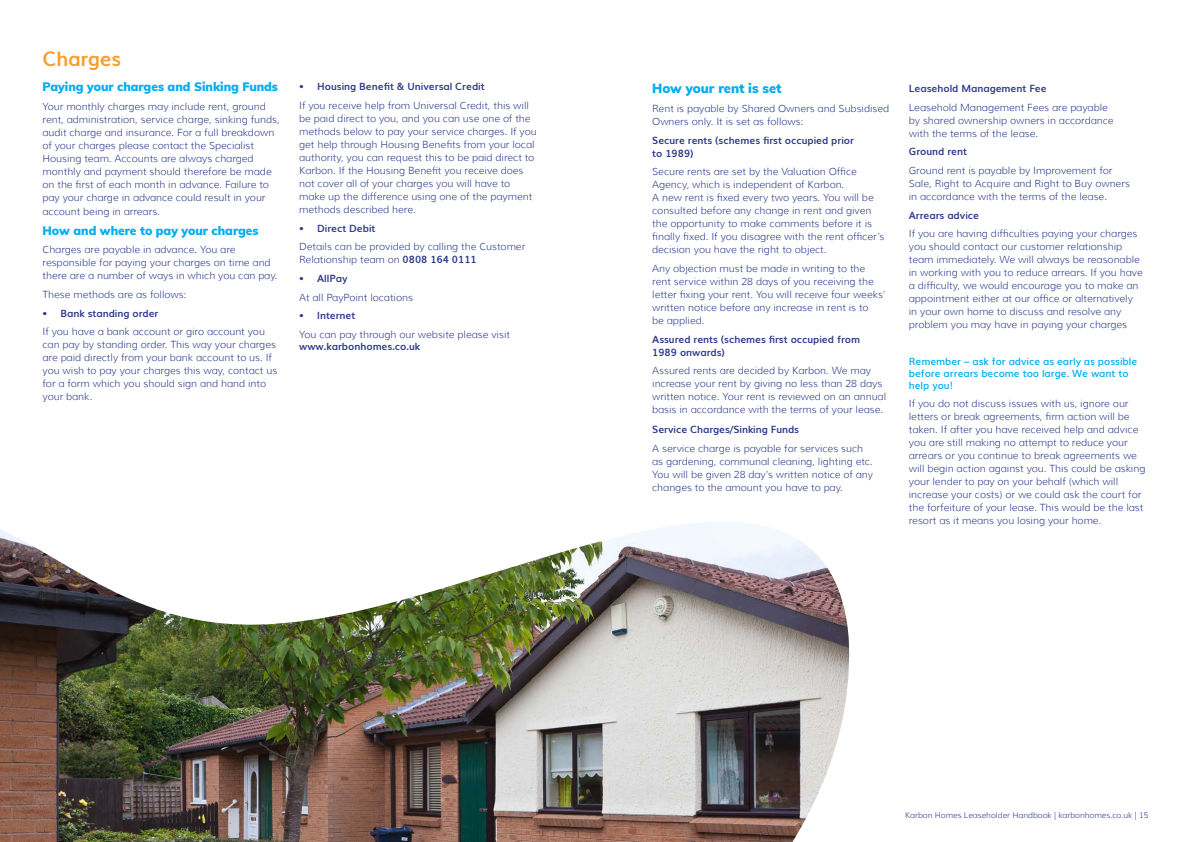
<style>
.page{position:relative;width:1191px;height:842px;background:#fff}
.page>*{position:absolute;margin:0;border:0;box-sizing:border-box;transform-origin:0 0}
.t1{font:700 20px "Muli";letter-spacing:-.01em;color:#f99d2a}
.t2{font:900 13px "Muli";color:#00aeef}
.t3{font:900 12px "Muli";color:#00aeef}
.t4{font:300 10px/13px "Muli";color:#2c398b}
.t5{font:700 10px/13px "Muli";color:#2c398b}
.t6{font:600 10px/12px "Muli";color:#00aeef}
.t7{font:300 8px "Muli";color:#2c398b}
.s1{font-weight:700}
</style>
<div class="page">
<img style="left:0;top:522px;width:850px;height:320px">
<h1 class="t1" style="left:43px;top:43px;width:80px">Charges</h1>
<p class="t3" style="left:43px;top:78px;width:237px">Paying your charges and Sinking Funds</p>
<p class="t4" style="left:43px;top:100px;width:239px">Your monthly charges may include rent, ground rent, administration, service charge, sinking funds, audit charge and insurance. For a full breakdown of your charges please contact the Specialist Housing team. Accounts are always charged monthly and payment should therefore be made on the first of each month in advance. Failure to pay your charge in advance could result in your</p>
<p class="t4" style="left:43px;top:205px;width:119px">account being in arrears.</p>
<p class="t3" style="left:43px;top:222px;width:217px">How and where to pay your charges</p>
<p class="t4" style="left:43px;top:243px;width:236px">Charges are payable in advance. You are responsible for paying your charges on time and there are a number of ways in which you can pay.</p>
<p class="t4" style="left:43px;top:288px;width:145px">These methods are as follows:</p>
<p class="t5" style="left:43px;top:306px;width:117px">• Bank standing order</p>
<p class="t4" style="left:43px;top:325px;width:236px">If you have a bank account or giro account you can pay by standing order. This way your charges are paid directly from your bank account to us. If you wish to pay your charges this way, contact us for a form which you should sign and hand into your bank.</p>
<p class="t5" style="left:299px;top:80px;width:187px">• Housing Benefit &amp; Universal Credit</p>
<p class="t4" style="left:299px;top:99px;width:239px">If you receive help from Universal Credit, this will be paid direct to you, and you can use one of the methods below to pay your service charges. If you get help through Housing Benefits from your local authority, you can request this to be paid direct to Karbon. If the Housing Benefit you receive does not cover all of your charges you will have to make up the difference using one of the payment methods described here.</p>
<p class="t5" style="left:299px;top:221px;width:78px">• Direct Debit</p>
<p class="t4" style="left:299px;top:240px;width:228px">Details can be provided by calling the Customer<br>Relationship team on <span class="s1">0808 164 0111</span></p>
<p class="t5" style="left:299px;top:271px;width:50px">• AllPay</p>
<p class="t4" style="left:299px;top:291px;width:115px">At all PayPoint locations</p>
<p class="t5" style="left:299px;top:309px;width:58px">• Internet</p>
<p class="t4" style="left:299px;top:328px;width:212px">You can pay through our website please visit</p>
<p class="t5" style="left:299px;top:339px;width:122px">www.karbonhomes.co.uk</p>
<h2 class="t2" style="left:652px;top:79px;width:131px">How your rent is set</h2>
<p class="t4" style="left:652px;top:102px;width:239px">Rent is payable by Shared Owners and Subsidised<br>Owners only. It is set as follows:</p>
<p class="t5" style="left:652px;top:133px;width:203px">Secure rents (schemes first occupied prior to 1989)</p>
<p class="t4" style="left:652px;top:165px;width:234px">Secure rents are set by the Valuation Office Agency, which is independent of Karbon.<br>A new rent is fixed every two years. You will be consulted before any change in rent and given the opportunity to make comments before it is finally fixed. If you disagree with the rent officer’s decision you have the right to object.</p>
<p class="t4" style="left:652px;top:262px;width:235px">Any objection must be made in writing to the rent service within 28 days of you receiving the letter fixing your rent. You will receive four weeks’ written notice before any increase in rent is to<br>be applied.</p>
<p class="t5" style="left:652px;top:332px;width:209px">Assured rents (schemes first occupied from<br>1989 onwards)</p>
<p class="t4" style="left:652px;top:364px;width:235px">Assured rents are decided by Karbon. We may increase your rent by giving no less than 28 days written notice. Your rent is reviewed on an annual basis in accordance with the terms of your lease.</p>
<p class="t5" style="left:652px;top:422px;width:148px">Service Charges/Sinking Funds</p>
<p class="t4" style="left:652px;top:442px;width:222px">A service charge is payable for services such as gardening, communal cleaning, lighting etc.<br>You will be given 28 day’s written notice of any changes to the amount you have to pay.</p>
<p class="t5" style="left:909px;top:81px;width:139px">Leasehold Management Fee</p>
<p class="t4" style="left:909px;top:101px;width:206px">Leasehold Management Fees are payable by shared ownership owners in accordance with the terms of the lease.</p>
<p class="t5" style="left:909px;top:144px;width:60px">Ground rent</p>
<p class="t4" style="left:909px;top:164px;width:223px">Ground rent is payable by Improvement for<br>Sale, Right to Acquire and Right to Buy owners in accordance with the terms of the lease.</p>
<p class="t5" style="left:909px;top:208px;width:72px">Arrears advice</p>
<p class="t4" style="left:909px;top:227px;width:235px">If you are having difficulties paying your charges you should contact our customer relationship team immediately. We will always be reasonable in working with you to reduce arrears. If you have a difficulty, we would encourage you to make an appointment either at our office or alternatively in your own home to discuss and resolve any problem you may have in paying your charges</p>
<p class="t6" style="left:909px;top:354px;width:230px">Remember – ask for advice as early as possible before arrears become too large. We want to help you!</p>
<p class="t4" style="left:909px;top:397px;width:238px">If you do not discuss issues with us, ignore our letters or break agreements, firm action will be taken. If after you have received help and advice you are still making no attempt to reduce your arrears or you continue to break agreements we will begin action against you. This could be asking your lender to pay on your behalf (which will increase your costs) or we could ask the court for the forfeiture of your lease. This would be the last resort as it means you losing your home.</p>
<p class="t7" style="left:905px;top:810px;width:245px">Karbon Homes Leaseholder Handbook | karbonhomes.co.uk | 15</p>
</div>
